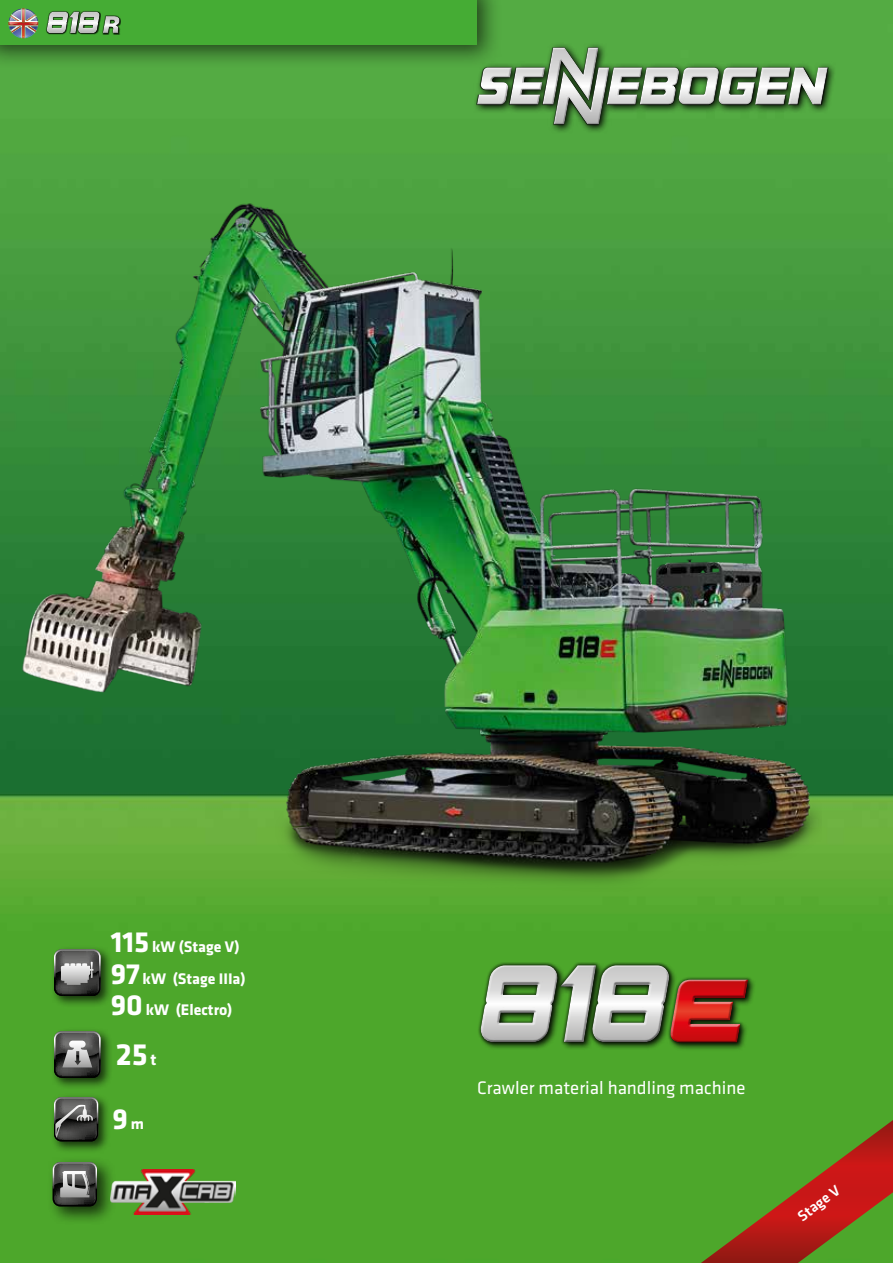
<style>
.page{position:relative;width:893px;height:1263px;background:#fff}
.page>*{position:absolute;margin:0;border:0;box-sizing:border-box;transform-origin:0 0}
.t1{font:700 31.8px "Klavika Basic";color:#fff}
.t2{font:700 30px "Klavika Basic";color:#fff}
.t3{font:18.75px "Klavika Basic";color:#fff}
.t4{font:700 15.9px/31.5px "Klavika Basic";color:#fff}
.t5{font:500 15.15px "Klavika Basic";color:#fff}
.s1{font-size:30.15px}
.s2{font-size:16.8px}
.s3{font-size:15.9px}
</style>
<div class="page">
<img style="left:0;top:0;width:893px;height:1263px">
<div style="left:0;top:0;width:502px;height:70px;background:#000;opacity:.6"></div>
<div style="left:0;top:0;width:477px;height:44px;background:#45ac34"></div>
<div style="left:50px;top:1027px;width:63px;height:63px;background:#000;opacity:.7"></div>
<svg style="left:54px;top:1031px;width:47px;height:47px;background:#646663"></svg>
<div style="left:50px;top:1093px;width:60px;height:60px;background:#000;opacity:.7"></div>
<svg style="left:54px;top:1097px;width:44px;height:44px;background:#565755"></svg>
<svg style="left:701px;top:1120px;width:192px;height:143px;background:#757123"></svg>
<div style="left:668px;top:977px;width:88px;height:74px;background:#000;opacity:.8"></div>
<div style="left:667px;top:976px;width:84px;height:70px;background:#000;opacity:.65"></div>
<div style="left:668px;top:979px;width:81px;height:66px;background:#000;opacity:.7"></div>
<div style="left:558px;top:962px;width:46px;height:88px;background:#000;opacity:.8"></div>
<div style="left:557px;top:962px;width:43px;height:84px;background:#000;opacity:.65"></div>
<div style="left:590px;top:962px;width:88px;height:88px;background:#000;opacity:.8"></div>
<div style="left:589px;top:962px;width:84px;height:84px;background:#000;opacity:.65"></div>
<svg style="left:590px;top:963px;width:80px;height:2px"></svg>
<div style="left:478px;top:962px;width:88px;height:88px;background:#000;opacity:.8"></div>
<div style="left:477px;top:962px;width:84px;height:84px;background:#000;opacity:.65"></div>
<svg style="left:559px;top:965px;width:189px;height:77px;background:#9a8466"></svg>
<svg style="left:479px;top:963px;width:80px;height:5px"></svg>
<div style="left:479px;top:968px;width:80px;height:74px;background:#000;opacity:.7"></div>
<div style="left:69px;top:11px;width:12px;height:24px;background:#000;opacity:.8"></div>
<div style="left:68px;top:11px;width:12px;height:23px;background:#000;opacity:.65"></div>
<div style="left:67px;top:11px;width:12px;height:22px;background:#000;opacity:.7"></div>
<div style="left:78px;top:11px;width:23px;height:24px;background:#000;opacity:.8"></div>
<div style="left:77px;top:11px;width:23px;height:23px;background:#000;opacity:.65"></div>
<svg style="left:76px;top:11px;width:24px;height:1px"></svg>
<div style="left:47px;top:11px;width:23px;height:24px;background:#000;opacity:.8"></div>
<div style="left:46px;top:11px;width:23px;height:23px;background:#000;opacity:.65"></div>
<svg style="left:46px;top:11px;width:23px;height:1px"></svg>
<div style="left:45px;top:12px;width:24px;height:21px;background:#000;opacity:.7"></div>
<svg style="left:9px;top:9px;width:29px;height:29px"></svg>
<svg style="left:472px;top:42px;width:364px;height:92px;background:#51a540"></svg>
<div style="left:477px;top:47px;width:351px;height:77px;background:#000;opacity:.5"></div>
<div style="left:103px;top:16px;width:18px;height:19px;background:#000;opacity:.8"></div>
<div style="left:102px;top:15px;width:18px;height:19px;background:#000;opacity:.65"></div>
<svg style="left:47px;top:12px;width:54px;height:21px"></svg>
<svg style="left:102px;top:15px;width:18px;height:2px"></svg>
<div style="left:101px;top:17px;width:19px;height:16px;background:#000;opacity:.7"></div>
<div style="left:47px;top:1156px;width:69px;height:69px;background:#000;opacity:.7"></div>
<svg style="left:53px;top:1162px;width:44px;height:44px;background:#676865"></svg>
<img style="left:111px;top:1169px;width:125px;height:45px">
<img style="left:9px;top:102px;width:813px;height:793px">
<div style="left:50px;top:945px;width:63px;height:63px;background:#000;opacity:.7"></div>
<svg style="left:54px;top:949px;width:47px;height:47px;background:#6c6e6b"></svg>
<p class="t4" style="left:111px;top:931px;width:136px"><span class="s1">115</span> kW (Stage V)<br><span class="s1">97</span> kW (Stage IIIa)<br><span class="s1">90</span> kW (Electro)</p>
<h1 class="t1" style="left:116px;top:1032px;width:42px">25 <span class="s2">t</span></h1>
<h2 class="t2" style="left:113px;top:1097px;width:33px">9 <span class="s3">m</span></h2>
<p class="t3" style="left:477px;top:1076px;width:270px">Crawler material handling machine</p>
<p class="t5" style="left:793px;top:1209px;width:50px;rotate:-37deg">Stage V</p>
</div>
